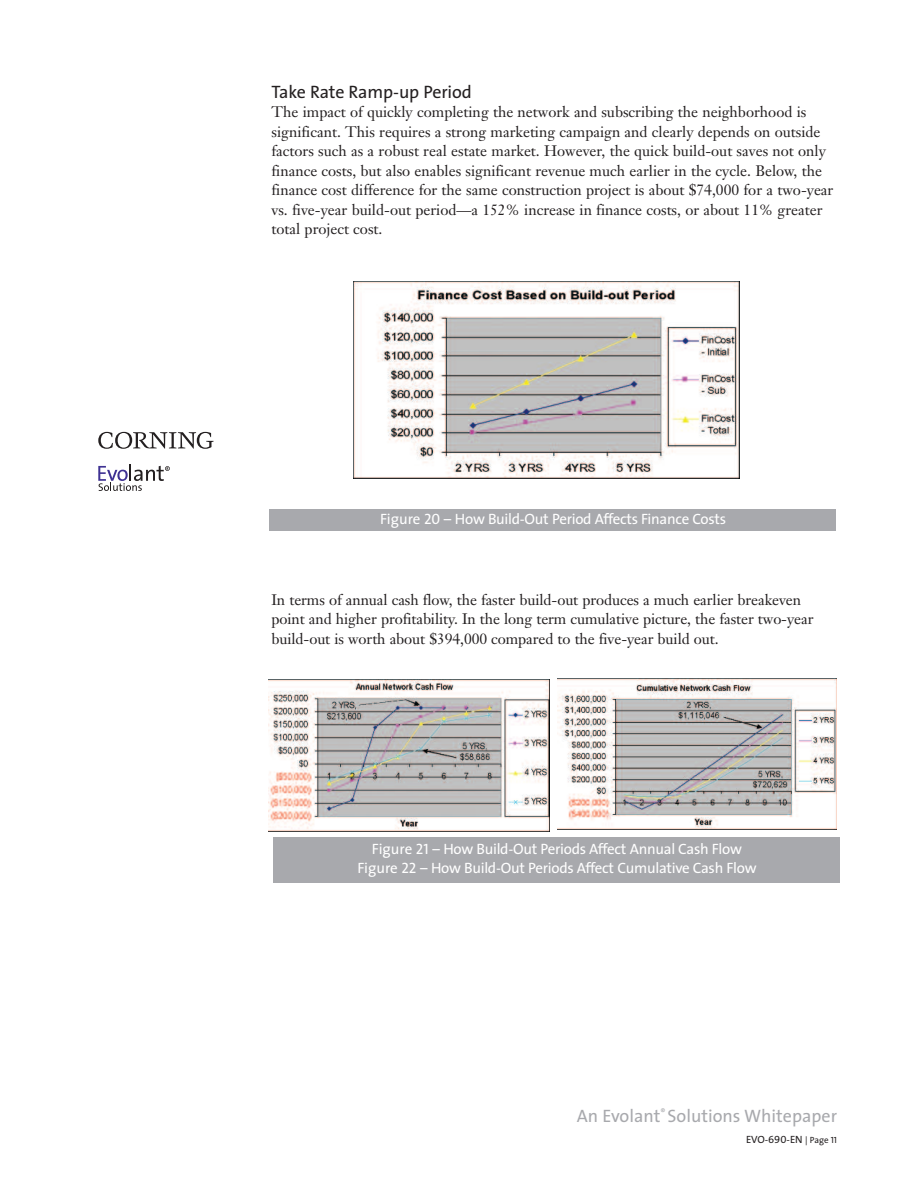
<style>
.page{position:relative;width:918px;height:1188px;background:#fff}
.page>*{position:absolute;margin:0;border:0;box-sizing:border-box;transform-origin:0 0}
.t1{font:18px "The Sans";color:#a8a9ad}
.t2{font:18px "The Sans";letter-spacing:-.005em;color:#231f20}
.t3{font:15px/19.5px "Janson Text";color:#231f20}
.t4{font:15px/19.5px "The Sans";letter-spacing:-.02em;color:#fff;text-align:center}
.t5{font:10.5px "The Sans Caps";color:#231f20}
.s1{font-family:"The Sans Caps"}
.s2{font-family:"The Sans"}
.s3{font-family:"The Sans";font-size:9px}
.s4{font-size:9px}
</style>
<div class="page">
<svg style="left:98px;top:465px;width:72px;height:26px"></svg>
<svg style="left:98px;top:432px;width:116px;height:17px"></svg>
<div style="left:269px;top:510px;width:567px;height:21px;background:#a8a9ad"></div>
<img style="left:353px;top:282px;width:387px;height:197px">
<div style="left:273px;top:837px;width:567px;height:46px;background:#a8a9ad"></div>
<img style="left:269px;top:679px;width:281px;height:153px">
<div style="left:557px;top:676px;width:280px;height:159px;background:linear-gradient(to right,#fff,#fff)"></div>
<img style="left:557px;top:678px;width:280px;height:151px">
<p class="t2" style="left:271px;top:85px;width:202px">Take Rate Ramp-up Period</p>
<p class="t3" style="left:271px;top:104px;width:563px">The impact of quickly completing the network and subscribing the neighborhood is significant. This requires a strong marketing campaign and clearly depends on outside factors such as a robust real estate market. However, the quick build-out saves not only finance costs, but also enables significant revenue much earlier in the cycle. Below, the finance cost difference for the same construction project is about $74,000 for a two-year vs. five-year build-out period—a 152% increase in finance costs, or about 11% greater total project cost.</p>
<p class="t4" style="left:380px;top:511px;width:348px">Figure <span class="s1">20</span> – How Build-Out Period Affects Finance Costs</p>
<p class="t3" style="left:271px;top:591px;width:544px">In terms of annual cash flow, the faster build-out produces a much earlier breakeven point and higher profitability. In the long term cumulative picture, the faster two-year build-out is worth about $394,000 compared to the five-year build out.</p>
<p class="t4" style="left:357px;top:841px;width:401px">Figure <span class="s1">21</span> – How Build-Out Periods Affect Annual Cash Flow<br>Figure <span class="s1">22</span> – How Build-Out Periods Affect Cumulative Cash Flow</p>
<p class="t1" style="left:577px;top:1109px;width:262px">An Evolant<sup>®</sup> Solutions Whitepaper</p>
<p class="t5" style="left:746px;top:1136px;width:92px"><span class="s2">EVO</span>-690-EN <span class="s3">| Page</span> <span class="s4">11</span></p>
</div>
